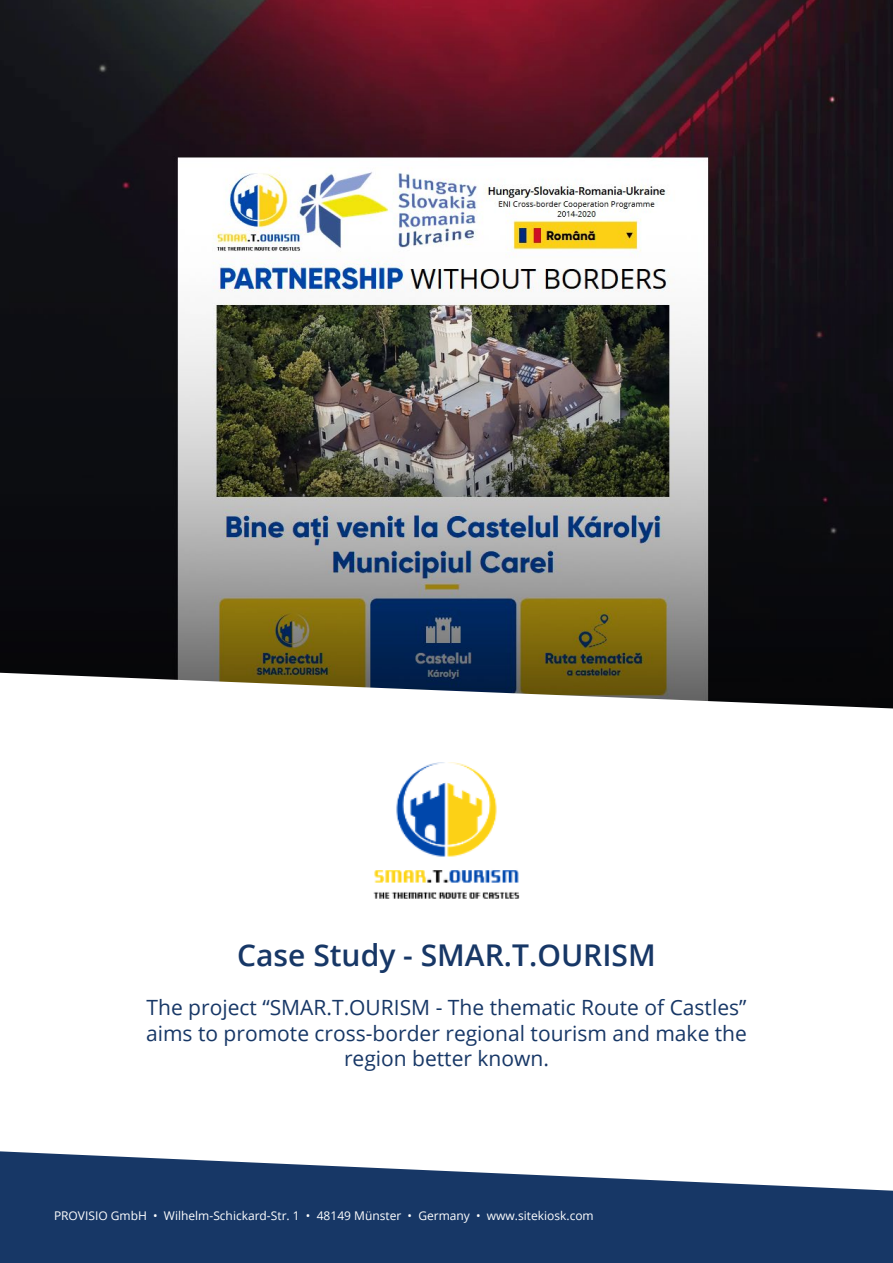
<style>
.page{position:relative;width:893px;height:1263px;background:#fff}
.page>*{position:absolute;margin:0;border:0;box-sizing:border-box;transform-origin:0 0}
.t1{font:600 30px "Open Sans";color:#173766}
.t2{font:21px/25.2px "Open Sans";color:#173766;text-align:center}
.t3{font:12px "Open Sans";color:#fff}
</style>
<div class="page">
<svg style="left:0;top:1151px;width:893px;height:112px;fill:#173766"></svg>
<img style="left:0;top:0;width:893px;height:673px">
<svg style="left:7px;top:673px;width:886px;height:36px"></svg>
<img style="left:373px;top:762px;width:147px;height:137px">
<h1 class="t1" style="left:237px;top:934px;width:420px">Case Study - SMAR.T.OURISM</h1>
<p class="t2" style="left:146px;top:995px;width:602px">The project “SMAR.T.OURISM - The thematic Route of Castles” aims to promote cross-border regional tourism and make the region better known.</p>
<p class="t3" style="left:54px;top:1207px;width:541px">PROVISIO GmbH • Wilhelm-Schickard-Str. 1 • 48149 Münster • Germany • www.sitekiosk.com</p>
</div>
